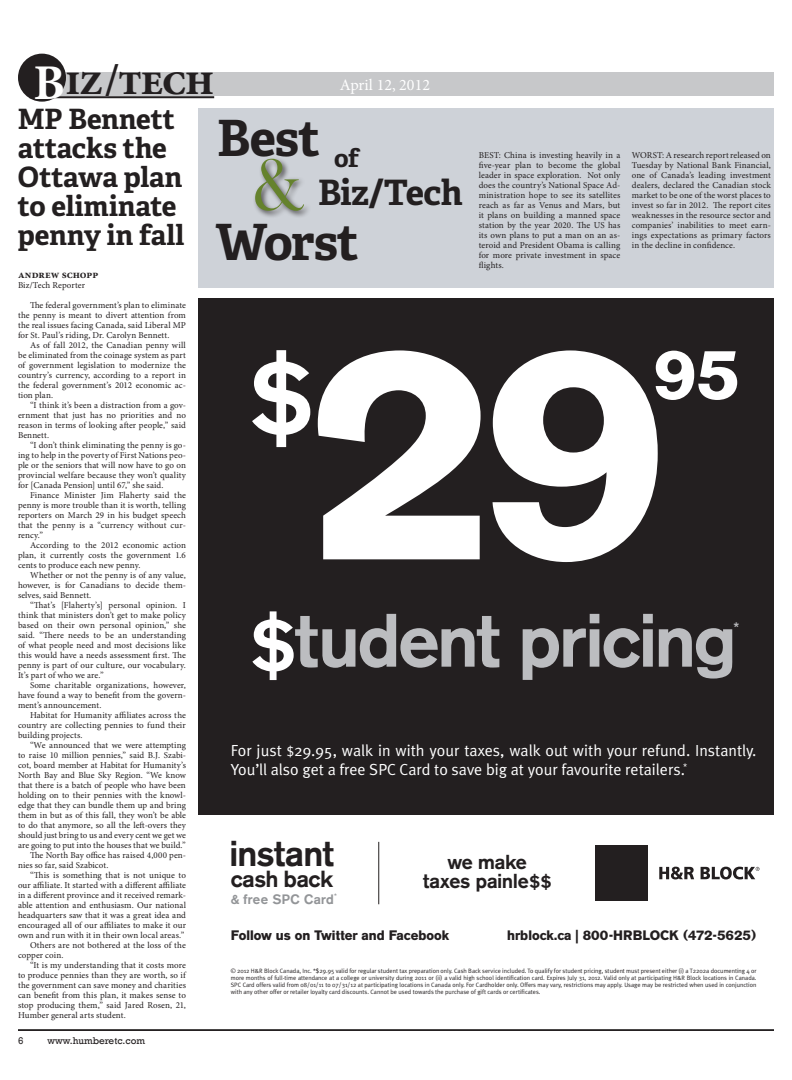
<style>
.page{position:relative;width:792px;height:1080px;background:#fff}
.page>*{position:absolute;margin:0;border:0;box-sizing:border-box;transform-origin:0 0}
.t1{font:700 299.3px "AG Old Face";color:#fff}
.t2{font:500 105.6px "AG Old Face";color:#fff}
.Headline__Serif{font:75px "Bask Old Face";color:#65822d}
.t3{font:500 74.8px "AG Old Face";letter-spacing:-.02em;color:#bcbdc0}
.t4{font:700 69.8px "AG Old Face";color:#fff}
.Headline__Serif-2{font:700 50px "Adelle Basic";letter-spacing:-.02em;color:#231f20}
.t5{font:700 50px "Minion Pro";color:#fff}
.t6{font:700 45px "Minion Pro";letter-spacing:-.04em;color:#231f20}
.t7{font:500 35.7px "AG Old Face";letter-spacing:-.005em;color:#231f20}
.Headline__Serif-3{font:700 35px "Adelle Basic";letter-spacing:-.02em;color:#231f20}
.Headline__Serif-4{font:700 28px/29px "Adelle Basic";letter-spacing:-.005em;color:#231f20}
.Headline__Serif-5{font:700 25px "Adelle Basic";color:#231f20}
.t8{font:500 23.1px "AG Old Face";letter-spacing:-.01em;color:#231f20}
.t9{font:500 20.1px/18.4px "AG Old Face";letter-spacing:.005em;color:#231f20;text-align:center}
.t10{font:500 16.5px "AG Old Face";color:#bcbdc0}
.t11{font:16.1px/19.3px "Meta Plus Normal";color:#fff}
.t12{font:16px "Minion Pro";color:#fff}
.t13{font:700 13.6px "AG Old Face";color:#231f20}
.t14{font:500 13.5px "AG Old Face";letter-spacing:.03em;color:#939598}
.Byline{font:700 11px "Minion Pro";letter-spacing:-.005em;color:#231f20}
.t15{font:10px "Rockwell";color:#231f20}
.Body_Copy{font:9px/10px "Minion Pro";letter-spacing:.01em;color:#231f20;text-align:justify}
.Bodycopy{font:9px "Minion Pro";letter-spacing:.01em;color:#231f20}
.t16{font:6.3px/7.3px "Meta Plus Normal";color:#231f20;text-align:justify}
.s1{color:#fff}
.s2{font-size:13.2px}
.s3{font-size:17.6px}
</style>
<div class="page">
<div style="left:18px;top:72px;width:756px;height:24px;background:#c7c8ca"></div>
<hr style="left:18px;top:1030px;width:756px;height:1px;background:#231f20">
<svg style="left:18px;top:72px;width:9px;height:25px"></svg>
<hr style="left:29px;top:96px;width:185px;height:2px;background:#231f20">
<div style="left:18px;top:54px;width:48px;height:48px;background:#231f20;border-radius:50%"></div>
<div style="left:198px;top:298px;width:576px;height:516px;background:#231f20"></div>
<div style="left:595px;top:845px;width:53px;height:56px;background:#231f20"></div>
<svg style="left:659px;top:867px;width:35px;height:12px"></svg>
<svg style="left:701px;top:867px;width:59px;height:12px"></svg>
<hr style="left:378px;top:842px;width:1px;height:62px;background:#231f20">
<div style="left:198px;top:108px;width:576px;height:180px;background:#ced2d8"></div>
<div style="left:253px;top:156px;width:59px;height:63px;background:#231f20;opacity:.75"></div>
<p class="t5" style="left:33px;top:48px;width:33px">B</p>
<p class="t6" style="left:65px;top:48px;width:151px">iz /tech</p>
<p class="t12" style="left:340px;top:74px;width:92px">April 12, 2012</p>
<p class="Headline__Serif-4" style="left:18px;top:105px;width:158px">MP Bennett</p>
<p class="Headline__Serif-4" style="left:18px;top:134px;width:150px">attacks the</p>
<p class="Headline__Serif-4" style="left:18px;top:163px;width:168px">Ottawa plan to eliminate penny in fall</p>
<p class="Headline__Serif-2" style="left:217px;top:106px;width:104px">Best</p>
<p class="Headline__Serif" style="left:254px;top:143px;width:52px">&amp;</p>
<p class="Headline__Serif-5" style="left:334px;top:142px;width:26px">of</p>
<p class="Headline__Serif-3" style="left:318px;top:171px;width:146px">Biz/Tech</p>
<p class="Headline__Serif-2" style="left:215px;top:210px;width:145px">Worst</p>
<p class="Body_Copy" style="left:479px;top:150px;width:143px">BEST: China is investing heavily in a five-year plan to become the global leader in space exploration. Not only does the country’s National Space Ad&shy;ministration hope to see its satellites reach as far as Venus and Mars, but it plans on building a manned space station by the year 2020. The US has its own plans to put a man on an as&shy;teroid and President Obama is calling for more private investment in space flights.</p>
<p class="Body_Copy" style="left:632px;top:150px;width:141px">WORST: A research report released on Tuesday by National Bank Financial, one of Canada’s leading investment dealers, declared the Canadian stock market to be one of the worst places to invest so far in 2012. The report cites weaknesses in the resource sector and companies’ inabilities to meet earn&shy;ings expectations as primary factors in the decline in confidence.</p>
<p class="Byline" style="left:18px;top:267px;width:82px">andrew schopp</p>
<p class="Bodycopy" style="left:18px;top:279px;width:69px">Biz/Tech Reporter</p>
<p class="Body_Copy" style="left:18px;top:300px;width:169px;text-indent:12px">The federal government’s plan to eliminate the penny is meant to divert attention from the real issues facing Canada, said Liberal MP for St. Paul’s riding, Dr. Carolyn Bennett.</p>
<p class="Body_Copy" style="left:18px;top:340px;width:169px;text-indent:12px">As of fall 2012, the Canadian penny will be eliminated from the coinage system as part of government legislation to modernize the country’s currency, according to a report in the federal government’s 2012 economic ac&shy;tion plan.</p>
<p class="Body_Copy" style="left:18px;top:400px;width:169px;text-indent:12px">“I think it’s been a distraction from a gov&shy;ernment that just has no priorities and no reason in terms of looking after people,” said Bennett.</p>
<p class="Body_Copy" style="left:18px;top:440px;width:169px;text-indent:12px">“I don’t think eliminating the penny is go&shy;ing to help in the poverty of First Nations peo&shy;ple or the seniors that will now have to go on provincial welfare because they won’t quality for [Canada Pension] until 67,” she said.</p>
<p class="Body_Copy" style="left:18px;top:490px;width:170px;text-indent:12px">Finance Minister Jim Flaherty said the penny is more trouble than it is worth, telling reporters on March 29 in his budget speech that the penny is a “currency without cur&shy;rency.”</p>
<p class="Body_Copy" style="left:18px;top:540px;width:169px;text-indent:12px">According to the 2012 economic action plan, it currently costs the government 1.6 cents to produce each new penny.</p>
<p class="Body_Copy" style="left:18px;top:570px;width:169px;text-indent:12px">Whether or not the penny is of any value, however, is for Canadians to decide them&shy;selves, said Bennett.</p>
<p class="Body_Copy" style="left:18px;top:600px;width:169px;text-indent:12px">“That’s [Flaherty’s] personal opinion. I think that ministers don’t get to make policy based on their own personal opinion,” she said. “There needs to be an understanding of what people need and most decisions like this would have a needs assessment first. The penny is part of our culture, our vocabulary.<br>It’s part of who we are.”</p>
<p class="Body_Copy" style="left:18px;top:680px;width:169px;text-indent:12px">Some charitable organizations, however, have found a way to benefit from the govern&shy;ment’s announcement.</p>
<p class="Body_Copy" style="left:18px;top:710px;width:169px;text-indent:12px">Habitat for Humanity affiliates across the country are collecting pennies to fund their building projects.</p>
<p class="Body_Copy" style="left:18px;top:740px;width:169px;text-indent:12px">“We announced that we were attempting to raise 10 million pennies,” said B.J. Szabi&shy;cot, board member at Habitat for Humanity’s North Bay and Blue Sky Region. “We know that there is a batch of people who have been holding on to their pennies with the knowl&shy;edge that they can bundle them up and bring them in but as of this fall, they won’t be able to do that anymore, so all the left-overs they should just bring to us and every cent we get we are going to put into the houses that we build.”</p>
<p class="Body_Copy" style="left:18px;top:850px;width:169px;text-indent:12px">The North Bay office has raised 4,000 pen&shy;nies so far, said Szabicot.</p>
<p class="Body_Copy" style="left:18px;top:870px;width:170px;text-indent:12px">“This is something that is not unique to our affiliate. It started with a different affiliate in a different province and it received remark&shy;able attention and enthusiasm. Our national headquarters saw that it was a great idea and encouraged all of our affiliates to make it our own and run with it in their own local areas.”</p>
<p class="Body_Copy" style="left:18px;top:940px;width:169px;text-indent:12px">Others are not bothered at the loss of the copper coin.</p>
<p class="Body_Copy" style="left:18px;top:960px;width:169px;text-indent:12px">“It is my understanding that it costs more to produce pennies than they are worth, so if the government can save money and charities can benefit from this plan, it makes sense to stop producing them,” said Jared Rosen, 21, Humber general arts student.</p>
<p class="t15" style="left:18px;top:1035px;width:7px">6</p>
<p class="t15" style="left:48px;top:1035px;width:99px">www.humberetc.com</p>
<p class="t2" style="left:250px;top:335px;width:65px">$</p>
<p class="t1" style="left:306px;top:274px;width:365px">29</p>
<p class="t4" style="left:653px;top:333px;width:88px">95</p>
<p class="t3" style="left:251px;top:596px;width:487px"><span class="s1">$</span>tudent pricing</p>
<p class="t10" style="left:734px;top:619px;width:7px">*</p>
<p class="t11" style="left:231px;top:741px;width:527px">For just <span class="s2">$</span>29.95, walk in with your taxes, walk out with your refund. Instantly.<br>You’ll also get a free SPC Card to save big at your favourite retailers.<sup>*</sup></p>
<p class="t7" style="left:230px;top:832px;width:106px">instant</p>
<p class="t8" style="left:231px;top:865px;width:104px">cash back</p>
<p class="t14" style="left:231px;top:891px;width:108px">&amp; free SPC Card<sup>*</sup></p>
<p class="t9" style="left:423px;top:853px;width:130px">we make taxes painle<span class="s3">$$</span></p>
<p class="t13" style="left:231px;top:927px;width:220px">Follow us on Twitter and Facebook</p>
<p class="t13" style="left:507px;top:927px;width:251px">hrblock.ca | 800-HRBLOCK (472-5625)</p>
<p class="t16" style="left:231px;top:967px;width:527px">© 2012 H&amp;R Block Canada, Inc. *$29.95 valid for regular student tax preparation only. Cash Back service included. To qualify for student pricing, student must present either (i) a T2202a documenting 4 or more months of full-time attendance at a college or university during 2011 or (ii) a valid high school identification card. Expires July 31, 2012. Valid only at participating H&amp;R Block locations in Canada.<br>SPC Card offers valid from 08/01/11 to 07/31/12 at participating locations in Canada only. For Cardholder only. Offers may vary, restrictions may apply. Usage may be restricted when used in conjunction with any other offer or retailer loyalty card discounts. Cannot be used towards the purchase of gift cards or certificates.</p>
</div>
